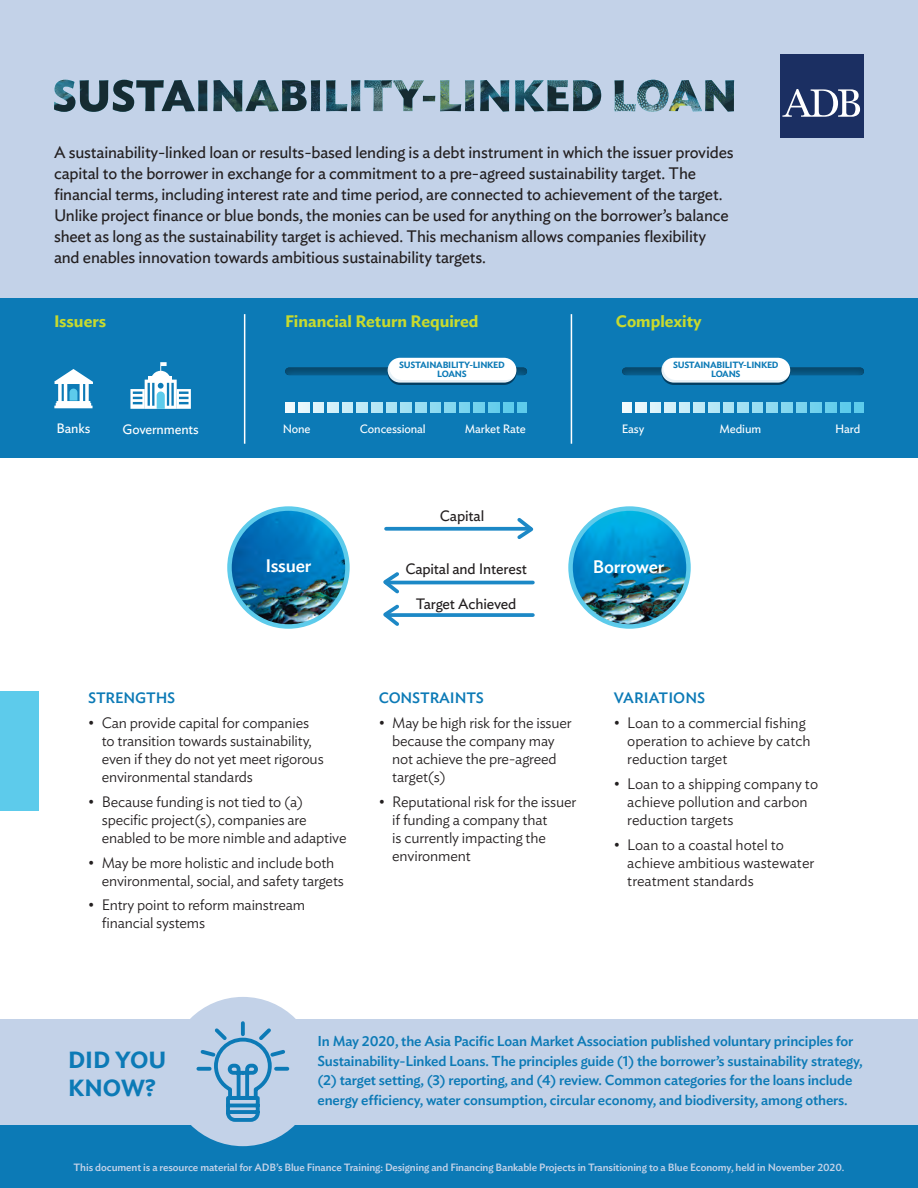
<style>
.page{position:relative;width:918px;height:1188px;background:#fff}
.page>*{position:absolute;margin:0;border:0;box-sizing:border-box;transform-origin:0 0}
.t1{font:600 23.25px/27.9px "Ideal Sans";color:#0c7ab6}
.t2{font:500 18px "Ideal Sans";letter-spacing:-.01em;color:#fff}
.t3{font:16.5px/21px "Ideal Sans";letter-spacing:-.01em;color:#231f20}
.t4{font:600 16.5px "Ideal Sans";color:#c8da2e}
.t5{font:300 15px/18px "Ideal Sans";letter-spacing:-.01em;color:#231f20}
.t6{font:15px "Ideal Sans";letter-spacing:-.01em;color:#231f20}
.t7{font:500 15px "Ideal Sans";letter-spacing:-.01em;color:#0c7ab6}
.t8{font:500 14.25px/19.5px "Ideal Sans";letter-spacing:-.01em;color:#0c7ab6}
.t9{font:13.5px "Ideal Sans";letter-spacing:-.01em;color:#fff}
.t10{font:12px "Ideal Sans";letter-spacing:-.01em;color:#fff}
.t11{font:500 10.5px "Ideal Sans";letter-spacing:-.01em;color:#c3d2e8}
.t12{font:600 9px/9px "Ideal Sans";letter-spacing:-.03em;color:#0c7ab6;text-align:center}
</style>
<div class="page">
<div style="left:0;top:0;width:918px;height:314px;background:#c3d2e8"></div>
<div style="left:0;top:1108px;width:918px;height:80px;background:#0c7ab6"></div>
<div style="left:0;top:1020px;width:918px;height:105px;background:#c3d2e8"></div>
<div style="left:0;top:298px;width:918px;height:160px;background:#0c7ab6"></div>
<img style="left:54px;top:80px;width:680px;height:32px">
<div style="left:780px;top:54px;width:84px;height:84px;background:#1b2f62"></div>
<svg style="left:782px;top:89px;width:78px;height:28px"></svg>
<svg style="left:130px;top:362px;width:61px;height:47px"></svg>
<hr style="left:571px;top:314px;width:1px;height:130px;background:#fff">
<hr style="left:244px;top:314px;width:1px;height:130px;background:#fff">
<div style="left:0;top:691px;width:39px;height:120px;background:#5dcbeb"></div>
<div style="left:168px;top:997px;width:150px;height:149px;background:#c3d2e8;border-radius:50%"></div>
<svg style="left:196px;top:1021px;width:94px;height:101px"></svg>
<svg style="left:54px;top:369px;width:39px;height:39px"></svg>
<img style="left:230px;top:509px;width:117px;height:117px;border-radius:59px">
<div style="left:227px;top:506px;width:123px;height:123px;border:4px solid #5dcbeb;border-radius:50%"></div>
<img style="left:571px;top:509px;width:117px;height:117px;border-radius:59px">
<div style="left:568px;top:506px;width:123px;height:123px;border:4px solid #5dcbeb;border-radius:50%"></div>
<hr style="left:386px;top:581px;width:147px;height:3px;background:#1c88c6">
<svg style="left:386px;top:527px;width:128px;height:4px"></svg>
<svg style="left:514px;top:518px;width:20px;height:21px"></svg>
<svg style="left:402px;top:613px;width:131px;height:4px"></svg>
<svg style="left:383px;top:572px;width:19px;height:54px"></svg>
<svg style="left:622px;top:403px;width:242px;height:10px"></svg>
<svg style="left:632px;top:403px;width:3px;height:10px"></svg>
<svg style="left:647px;top:403px;width:2px;height:10px"></svg>
<svg style="left:661px;top:403px;width:3px;height:10px"></svg>
<svg style="left:676px;top:403px;width:2px;height:10px"></svg>
<svg style="left:691px;top:403px;width:2px;height:10px"></svg>
<svg style="left:705px;top:403px;width:3px;height:10px"></svg>
<svg style="left:720px;top:403px;width:2px;height:10px"></svg>
<svg style="left:735px;top:403px;width:2px;height:10px"></svg>
<svg style="left:749px;top:403px;width:3px;height:10px"></svg>
<svg style="left:764px;top:403px;width:2px;height:10px"></svg>
<svg style="left:778px;top:403px;width:3px;height:10px"></svg>
<svg style="left:793px;top:403px;width:2px;height:10px"></svg>
<svg style="left:808px;top:403px;width:2px;height:10px"></svg>
<svg style="left:822px;top:403px;width:3px;height:10px"></svg>
<svg style="left:837px;top:403px;width:2px;height:10px"></svg>
<svg style="left:852px;top:403px;width:2px;height:10px"></svg>
<div style="left:620px;top:367px;width:244px;height:10px;background:#231f20;opacity:.5"></div>
<div style="left:661px;top:360px;width:129px;height:25px;background:#023d61;border-radius:12px"></div>
<div style="left:661px;top:358px;width:129px;height:25px;background:#fff;border-radius:12px"></div>
<svg style="left:661px;top:362px;width:128px;height:21px"></svg>
<svg style="left:285px;top:403px;width:242px;height:10px"></svg>
<svg style="left:295px;top:403px;width:3px;height:10px"></svg>
<svg style="left:310px;top:403px;width:2px;height:10px"></svg>
<svg style="left:325px;top:403px;width:2px;height:10px"></svg>
<svg style="left:339px;top:403px;width:3px;height:10px"></svg>
<svg style="left:354px;top:403px;width:2px;height:10px"></svg>
<svg style="left:368px;top:403px;width:3px;height:10px"></svg>
<svg style="left:383px;top:403px;width:2px;height:10px"></svg>
<svg style="left:398px;top:403px;width:2px;height:10px"></svg>
<svg style="left:412px;top:403px;width:3px;height:10px"></svg>
<svg style="left:427px;top:403px;width:2px;height:10px"></svg>
<svg style="left:441px;top:403px;width:3px;height:10px"></svg>
<svg style="left:456px;top:403px;width:2px;height:10px"></svg>
<svg style="left:471px;top:403px;width:2px;height:10px"></svg>
<svg style="left:485px;top:403px;width:3px;height:10px"></svg>
<svg style="left:500px;top:403px;width:2px;height:10px"></svg>
<svg style="left:515px;top:403px;width:2px;height:10px"></svg>
<div style="left:283px;top:367px;width:245px;height:10px;background:#231f20;opacity:.5"></div>
<div style="left:388px;top:360px;width:128px;height:25px;background:#023d61;border-radius:12px"></div>
<div style="left:388px;top:358px;width:128px;height:25px;background:#fff;border-radius:12px"></div>
<svg style="left:388px;top:362px;width:127px;height:21px"></svg>
<p class="t3" style="left:54px;top:141px;width:681px">A sustainability-linked loan or results-based lending is a debt instrument in which the issuer provides capital to the borrower in exchange for a commitment to a pre-agreed sustainability target. The financial terms, including interest rate and time period, are connected to achievement of the target.<br>Unlike project finance or blue bonds, the monies can be used for anything on the borrower’s balance sheet as long as the sustainability target is achieved. This mechanism allows companies flexibility and enables innovation towards ambitious sustainability targets.</p>
<p class="t4" style="left:54px;top:309px;width:54px">Issuers</p>
<p class="t4" style="left:285px;top:309px;width:195px">Financial Return Required</p>
<p class="t4" style="left:616px;top:309px;width:87px">Complexity</p>
<p class="t12" style="left:399px;top:360px;width:107px">SUSTAINABILITY-LINKED<br>LOANS</p>
<p class="t12" style="left:673px;top:360px;width:107px">SUSTAINABILITY-LINKED<br>LOANS</p>
<p class="t9" style="left:57px;top:419px;width:35px">Banks</p>
<p class="t9" style="left:123px;top:419px;width:78px">Governments</p>
<p class="t10" style="left:283px;top:420px;width:29px">None</p>
<p class="t10" style="left:360px;top:420px;width:67px">Concessional</p>
<p class="t10" style="left:465px;top:420px;width:63px">Market Rate</p>
<p class="t10" style="left:622px;top:420px;width:24px">Easy</p>
<p class="t10" style="left:719px;top:420px;width:43px">Medium</p>
<p class="t10" style="left:835px;top:420px;width:27px">Hard</p>
<p class="t6" style="left:440px;top:504px;width:46px">Capital</p>
<p class="t2" style="left:265px;top:552px;width:47px">Issuer</p>
<p class="t2" style="left:593px;top:553px;width:73px">Borrower</p>
<p class="t6" style="left:416px;top:592px;width:102px">Target Achieved</p>
<p class="t6" style="left:405px;top:558px;width:123px">Capital and Interest</p>
<p class="t7" style="left:88px;top:687px;width:89px">STRENGTHS</p>
<p class="t5" style="left:102px;top:713px;width:224px;text-indent:-13px">• Can provide capital for companies to transition towards sustainability, even if they do not yet meet rigorous environmental standards</p>
<p class="t5" style="left:102px;top:791px;width:246px;text-indent:-13px">• Because funding is not tied to (a) specific project(s), companies are enabled to be more nimble and adaptive</p>
<p class="t5" style="left:102px;top:852px;width:244px;text-indent:-13px">• May be more holistic and include both environmental, social, and safety targets</p>
<p class="t5" style="left:102px;top:895px;width:205px;text-indent:-14px">• Entry point to reform mainstream financial systems</p>
<p class="t7" style="left:379px;top:687px;width:107px">CONSTRAINTS</p>
<p class="t5" style="left:392px;top:713px;width:181px;text-indent:-13px">• May be high risk for the issuer because the company may not achieve the pre-agreed target(s)</p>
<p class="t5" style="left:392px;top:791px;width:186px;text-indent:-13px">• Reputational risk for the issuer if funding a company that<br>is currently impacting the environment</p>
<p class="t7" style="left:614px;top:687px;width:93px">VARIATIONS</p>
<p class="t5" style="left:627px;top:713px;width:185px;text-indent:-14px">• Loan to a commercial fishing operation to achieve by catch reduction target</p>
<p class="t5" style="left:627px;top:773px;width:192px;text-indent:-14px">• Loan to a shipping company to achieve pollution and carbon reduction targets</p>
<p class="t5" style="left:627px;top:834px;width:189px;text-indent:-14px">• Loan to a coastal hotel to achieve ambitious wastewater treatment standards</p>
<h1 class="t1" style="left:68px;top:1045px;width:100px">DID YOU<br>KNOW?</h1>
<p class="t8" style="left:318px;top:1030px;width:547px">In May 2020, the Asia Pacific Loan Market Association published voluntary principles for Sustainability-Linked Loans. The principles guide (1) the borrower’s sustainability strategy, (2) target setting, (3) reporting, and (4) review. Common categories for the loans include energy efficiency, water consumption, circular economy, and biodiversity, among others.</p>
<p class="t11" style="left:74px;top:1159px;width:772px">This document is a resource material for ADB’s Blue Finance Training: Designing and Financing Bankable Projects in Transitioning to a Blue Economy, held in November 2020.</p>
</div>
